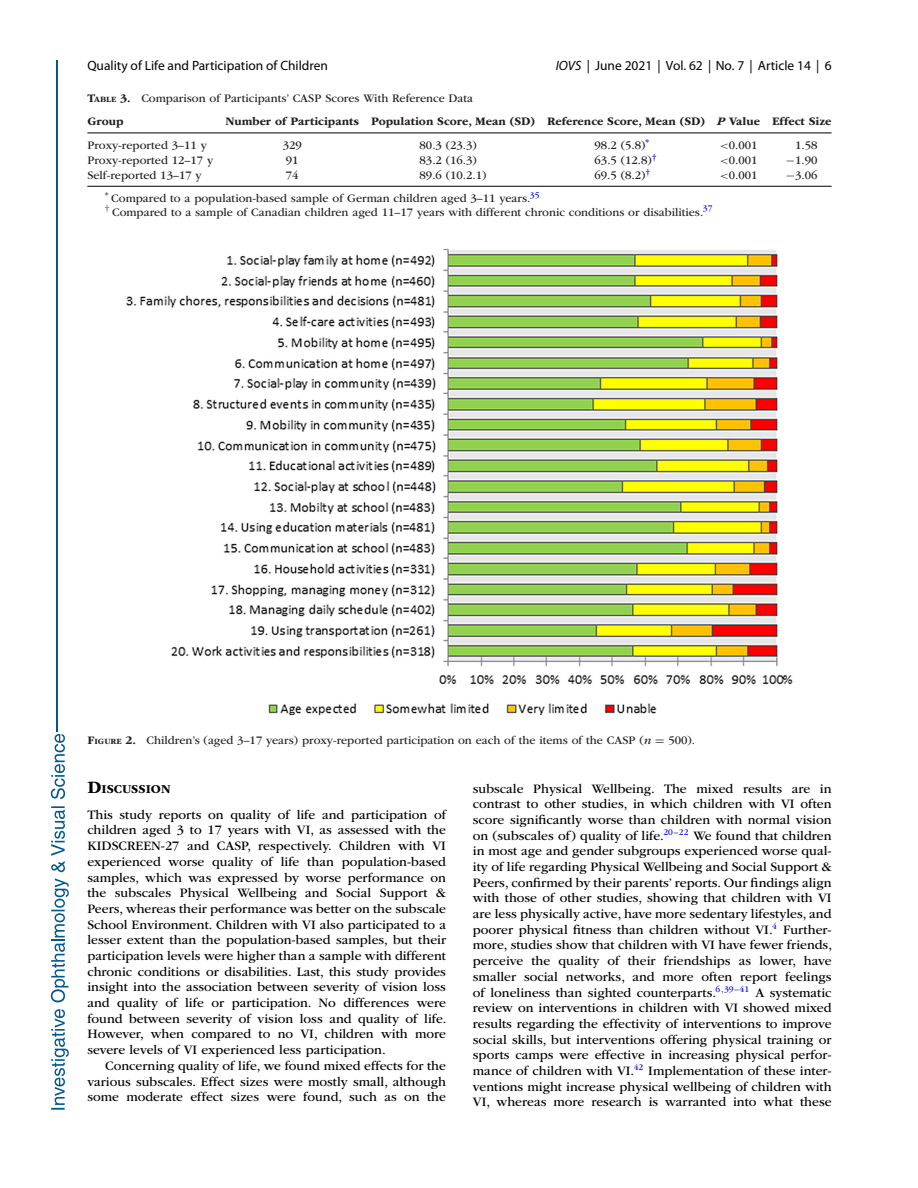
<style>
.page{position:relative;width:918px;height:1188px;background:#fff}
.page>*{position:absolute;margin:0;border:0;box-sizing:border-box;transform-origin:0 0}
.t1{font:13.5px/15.8px "ITC Garamond Std";color:#000;text-align:justify}
.t2{font:13.5px "Myriad Pro";color:#000}
.t3{font:700 12.6px "ITC Garamond Std";color:#000}
.t4{font:12px/23.1px "ITC Garamond Std";color:#231f20}
.t5{font:700 12px "ITC Garamond Std";color:#231f20}
.s1{font-style:italic}
.s2{font-weight:700}
.s3{font-weight:700;font-size:8.4px}
.s4{font-family:"RMTMI"}
.s5{font-family:"MTSY"}
.s6{font-size:18px}
</style>
<div class="page">
<hr style="left:57px;top:60px;width:1px;height:672px;background:#005892">
<svg style="left:51px;top:734px;width:18px;height:376px"></svg>
<hr style="left:87px;top:133px;width:745px;height:1px;background:#000">
<hr style="left:87px;top:186px;width:745px;height:1px;background:#000">
<img style="left:126px;top:248px;width:667px;height:468px">
<p class="t2" style="left:87px;top:57px;width:242px">Quality of Life and Participation of Children</p>
<p class="t2" style="left:556px;top:57px;width:277px"><span class="s1">IOVS</span> | June 2021 | Vol. 62 | No. 7 | Article 14 | 6</p>
<p class="t4" style="left:87px;top:87px;width:387px"><span class="s2">T</span><span class="s3">ABLE</span> <span class="s2">3.</span> Comparison of Participants’ CASP Scores With Reference Data<br><span class="s2">Group</span></p>
<p class="t5" style="left:225px;top:116px;width:608px">Number of Participants Population Score, Mean (SD) Reference Score, Mean (SD) <span class="s1">P</span> Value Effect Size</p>
<p class="t4" style="left:87px;top:135px;width:121px">Proxy-reported 3–11 y</p>
<p class="t4" style="left:283px;top:135px;width:21px">329</p>
<p class="t4" style="left:420px;top:135px;width:59px">80.3 (23.3)</p>
<p class="t4" style="left:595px;top:135px;width:56px">98.2 (5.8)<sup>*</sup></p>
<p class="t4" style="left:720px;top:135px;width:40px"><span class="s4">&lt;</span>0.001</p>
<p class="t4" style="left:795px;top:135px;width:24px">1.58</p>
<p class="t4" style="left:87px;top:150px;width:127px">Proxy-reported 12–17 y</p>
<p class="t4" style="left:286px;top:150px;width:14px">91</p>
<p class="t4" style="left:420px;top:150px;width:59px">83.2 (16.3)</p>
<p class="t4" style="left:595px;top:150px;width:64px">63.5 (12.8)<sup>†</sup></p>
<p class="t4" style="left:720px;top:150px;width:40px"><span class="s4">&lt;</span>0.001</p>
<p class="t4" style="left:786px;top:150px;width:33px"><span class="s5">−</span>1.90</p>
<p class="t4" style="left:87px;top:165px;width:116px">Self-reported 13–17 y</p>
<p class="t4" style="left:286px;top:165px;width:14px">74</p>
<p class="t4" style="left:420px;top:165px;width:69px">89.6 (10.2.1)</p>
<p class="t4" style="left:595px;top:165px;width:58px">69.5 (8.2)<sup>†</sup></p>
<p class="t4" style="left:720px;top:165px;width:40px"><span class="s4">&lt;</span>0.001</p>
<p class="t4" style="left:786px;top:165px;width:33px"><span class="s5">−</span>3.06</p>
<p class="t4" style="left:105px;top:193px;width:609px;line-height:13.5px"><sup>*</sup> Compared to a population-based sample of German children aged 3–11 years.<sup>35<br></sup><sup>†</sup> Compared to a sample of Canadian children aged 11–17 years with different chronic conditions or disabilities.<sup>37</sup></p>
<p class="t4" style="left:87px;top:730px;width:609px"><span class="s2">F</span><span class="s3">IGURE</span> <span class="s2">2.</span> Children’s (aged 3–17 years) proxy-reported participation on each of the items of the CASP (<span class="s1">n</span> <span class="s5">=</span> 500).</p>
<p class="t3" style="left:87px;top:784px;width:85px"><span class="s6">D</span>ISCUSSION</p>
<p class="t1" style="left:87px;top:808px;width:361px">This study reports on quality of life and participation of children aged 3 to 17 years with VI, as assessed with the KIDSCREEN-27 and CASP, respectively. Children with VI experienced worse quality of life than population-based samples, which was expressed by worse performance on the subscales Physical Wellbeing and Social Support &amp; Peers, whereas their performance was better on the subscale School Environment. Children with VI also participated to a lesser extent than the population-based samples, but their participation levels were higher than a sample with different chronic conditions or disabilities. Last, this study provides insight into the association between severity of vision loss and quality of life or participation. No differences were found between severity of vision loss and quality of life.<br>However, when compared to no VI, children with more severe levels of VI experienced less participation.</p>
<p class="t1" style="left:87px;top:1059px;width:360px;text-indent:18px">Concerning quality of life, we found mixed effects for the various subscales. Effect sizes were mostly small, although some moderate effect sizes were found, such as on the</p>
<p class="t1" style="left:473px;top:782px;width:361px">subscale Physical Wellbeing. The mixed results are in contrast to other studies, in which children with VI often score significantly worse than children with normal vision on (subscales of) quality of life.<sup>20</sup><sup>–</sup><sup>22</sup> We found that children in most age and gender subgroups experienced worse qual&shy;ity of life regarding Physical Wellbeing and Social Support &amp; Peers, confirmed by their parents’ reports. Our findings align with those of other studies, showing that children with VI are less physically active, have more sedentary lifestyles, and poorer physical fitness than children without VI.<sup>4</sup> Further&shy;more, studies show that children with VI have fewer friends, perceive the quality of their friendships as lower, have smaller social networks, and more often report feelings of loneliness than sighted counterparts.<sup>6</sup><sup>,</sup><sup>39</sup><sup>–</sup><sup>41</sup> A systematic review on interventions in children with VI showed mixed results regarding the effectivity of interventions to improve social skills, but interventions offering physical training or sports camps were effective in increasing physical perfor&shy;mance of children with VI.<sup>42</sup> Implementation of these inter&shy;ventions might increase physical wellbeing of children with VI, whereas more research is warranted into what these</p>
</div>
